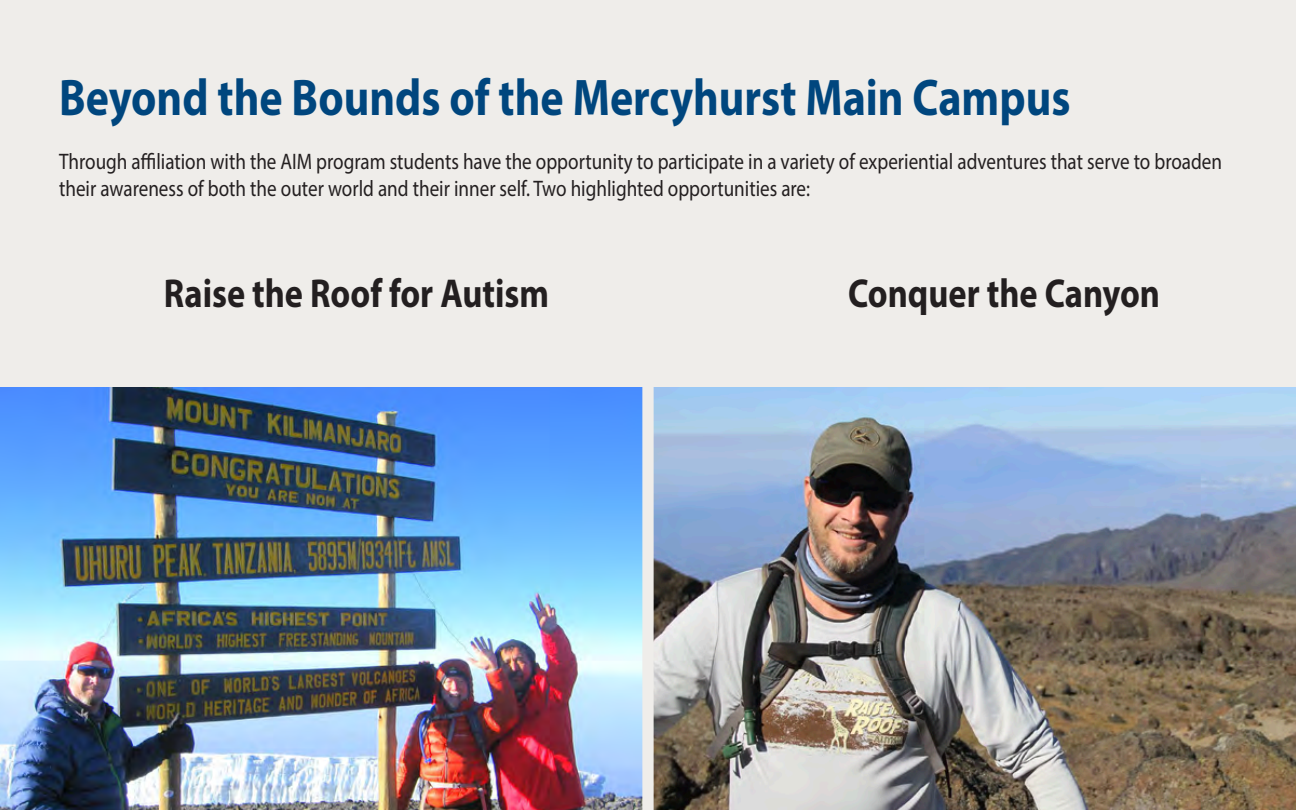
<style>
.page{position:relative;width:1296px;height:810px;background:#fff}
.page>*{position:absolute;margin:0;border:0;box-sizing:border-box;transform-origin:0 0}
.t1{font:700 51.75px "Myriad Pro";color:#00467e;scale:.85 1}
.t2{font:700 40.5px "Myriad Pro";color:#231f20;scale:.85 1}
.t3{font:22.5px/27px "Myriad Pro";color:#231f20;scale:.85 1}
</style>
<div class="page">
<div style="left:0;top:0;width:1296px;height:387px;background:#efedea"></div>
<img style="left:0;top:387px;width:1296px;height:423px">
<div style="left:642px;top:376px;width:12px;height:434px;background:#efedea"></div>
<h1 class="t1" style="left:59px;top:64px;width:1191px">Beyond the Bounds of the Mercyhurst Main Campus</h1>
<p class="t3" style="left:59px;top:148px;width:1370px">Through afliation with the AIM program students have the opportunity to participate in a variety of experiential adventures that serve to broaden their awareness of both the outer world and their inner self. Two highlighted opportunities are:</p>
<p class="t2" style="left:164px;top:267px;width:455px">Raise the Roof for Autism</p>
<p class="t2" style="left:848px;top:267px;width:368px">Conquer the Canyon</p>
</div>
